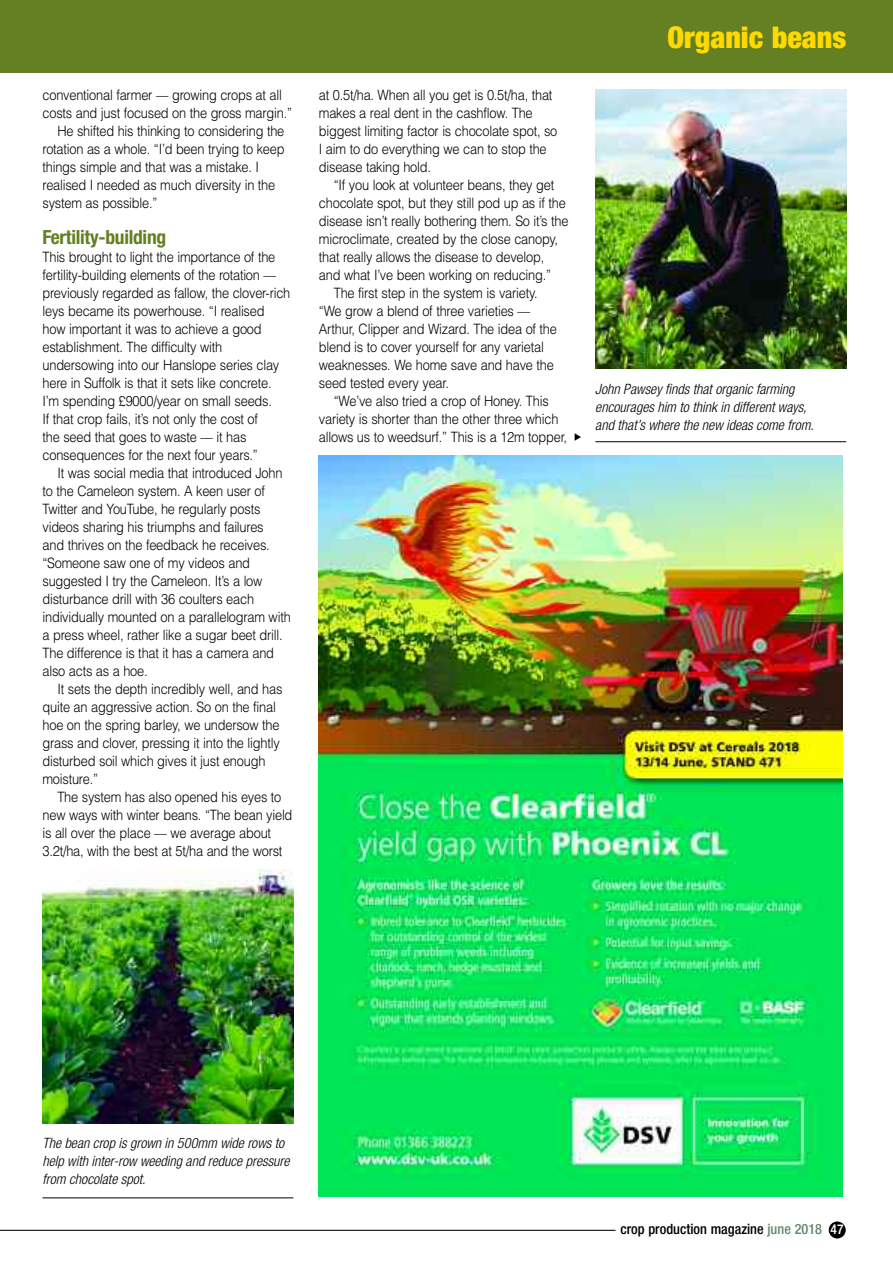
<style>
.page{position:relative;width:893px;height:1263px;background:#fff}
.page>*{position:absolute;margin:0;border:0;box-sizing:border-box;transform-origin:0 0}
.t1{font:900 condensed 30px "Helvetica Neue";color:#ffd902}
.t2{font:700 condensed 19.5px "Helvetica Neue";letter-spacing:-.015em;color:#648022}
.t3{font:300 14.25px/18px "Helvetica";letter-spacing:-.015em;color:#000;scale:.9 1}
.t4{font:italic 300 condensed 14.25px/18px "Helvetica Neue";color:#000}
.t5{font:500 condensed 14.25px "Helvetica Neue";color:#000}
.s1{color:#60896c}
.s2{font-size:13.5px;color:#fff}
</style>
<div class="page">
<img style="left:595px;top:89px;width:251px;height:280px">
<hr style="left:595px;top:441px;width:251px;height:1px;background:#000">
<img style="left:43px;top:870px;width:250px;height:253px">
<hr style="left:43px;top:1197px;width:250px;height:1px;background:#000">
<div style="left:0;top:0;width:893px;height:72px;background:#648022"></div>
<div style="left:829px;top:1221px;width:17px;height:17px;background:#000;border-radius:50%"></div>
<hr style="left:0;top:1230px;width:615px;height:1px;background:#000">
<img style="left:318px;top:455px;width:525px;height:742px">
<p class="t3" style="left:43px;top:86px;width:267px">conventional farmer –– growing crops at all</p>
<p class="t3" style="left:43px;top:104px;width:279px">costs and just focused on the gross margin.”</p>
<p class="t3" style="left:57px;top:122px;width:254px">He shifted his thinking to considering the</p>
<p class="t3" style="left:43px;top:140px;width:270px">rotation as a whole. “I’d been trying to keep</p>
<p class="t3" style="left:43px;top:158px;width:242px">things simple and that was a mistake. I</p>
<p class="t3" style="left:43px;top:176px;width:260px">realised I needed as much diversity in the</p>
<p class="t3" style="left:43px;top:194px;width:129px">system as possible.”</p>
<h2 class="t2" style="left:43px;top:230px;width:125px">Fertility-building</h2>
<p class="t3" style="left:43px;top:248px;width:277px">This brought to light the importance of the fertility-building elements of the rotation –– previously regarded as fallow, the clover-rich leys became its powerhouse. “I realised how important it was to achieve a good establishment. The difficulty with undersowing into our Hanslope series clay here in Suffolk is that it sets like concrete.<br>I’m spending £9000/year on small seeds.<br>If that crop fails, it’s not only the cost of<br>the seed that goes to waste –– it has consequences for the next four years.”</p>
<p class="t3" style="left:43px;top:464px;width:277px;text-indent:15px">It was social media that introduced John to the Cameleon system. A keen user of Twitter and YouTube, he regularly posts videos sharing his triumphs and failures<br>and thrives on the feedback he receives. “Someone saw one of my videos and suggested I try the Cameleon. It’s a low disturbance drill with 36 coulters each individually mounted on a parallelogram with a press wheel, rather like a sugar beet drill.<br>The difference is that it has a camera and also acts as a hoe.</p>
<p class="t3" style="left:43px;top:680px;width:268px;text-indent:15px">It sets the depth incredibly well, and has quite an aggressive action. So on the final hoe on the spring barley, we undersow the grass and clover, pressing it into the lightly disturbed soil which gives it just enough moisture.”</p>
<p class="t3" style="left:43px;top:788px;width:279px;text-indent:15px">The system has also opened his eyes to new ways with winter beans. “The bean yield is all over the place –– we average about 3.2t/ha, with the best at 5t/ha and the worst</p>
<p class="t3" style="left:319px;top:86px;width:266px">at 0.5t/ha. When all you get is 0.5t/ha, that makes a real dent in the cashflow. The biggest limiting factor is chocolate spot, so I aim to do everything we can to stop the disease taking hold.</p>
<p class="t3" style="left:334px;top:176px;width:246px">“If you look at volunteer beans, they get</p>
<p class="t3" style="left:319px;top:194px;width:276px">chocolate spot, but they still pod up as if the</p>
<p class="t3" style="left:319px;top:212px;width:279px">disease isn’t really bothering them. So it’s the</p>
<p class="t3" style="left:319px;top:230px;width:267px">microclimate, created by the close canopy,</p>
<p class="t3" style="left:319px;top:248px;width:252px">that really allows the disease to develop,</p>
<p class="t3" style="left:319px;top:266px;width:259px">and what I’ve been working on reducing.”</p>
<p class="t3" style="left:334px;top:284px;width:228px">The first step in the system is variety.</p>
<p class="t3" style="left:319px;top:302px;width:236px">“We grow a blend of three varieties ––</p>
<p class="t3" style="left:319px;top:320px;width:266px">Arthur, Clipper and Wizard. The idea of the</p>
<p class="t3" style="left:319px;top:338px;width:252px">blend is to cover yourself for any varietal</p>
<p class="t3" style="left:319px;top:356px;width:263px">weaknesses. We home save and have the</p>
<p class="t3" style="left:319px;top:374px;width:146px">seed tested every year.</p>
<p class="t3" style="left:334px;top:392px;width:240px">“We’ve also tried a crop of Honey. This</p>
<p class="t3" style="left:319px;top:410px;width:268px">variety is shorter than the other three which</p>
<p class="t3" style="left:319px;top:428px;width:277px">allows us to weedsurf.” This is a 12m topper,</p>
<h1 class="t1" style="left:667px;top:27px;width:180px">Organic beans</h1>
<p class="t4" style="left:595px;top:381px;width:220px">John Pawsey finds that organic farming encourages him to think in different ways, and that’s where the new ideas come from.</p>
<p class="t4" style="left:43px;top:1135px;width:249px">The bean crop is grown in 500mm wide rows to help with inter-row weeding and reduce pressure from chocolate spot.</p>
<p class="t5" style="left:620px;top:1224px;width:225px">crop production magazine <span class="s1">june 2018</span> <span class="s2">47</span></p>
</div>
